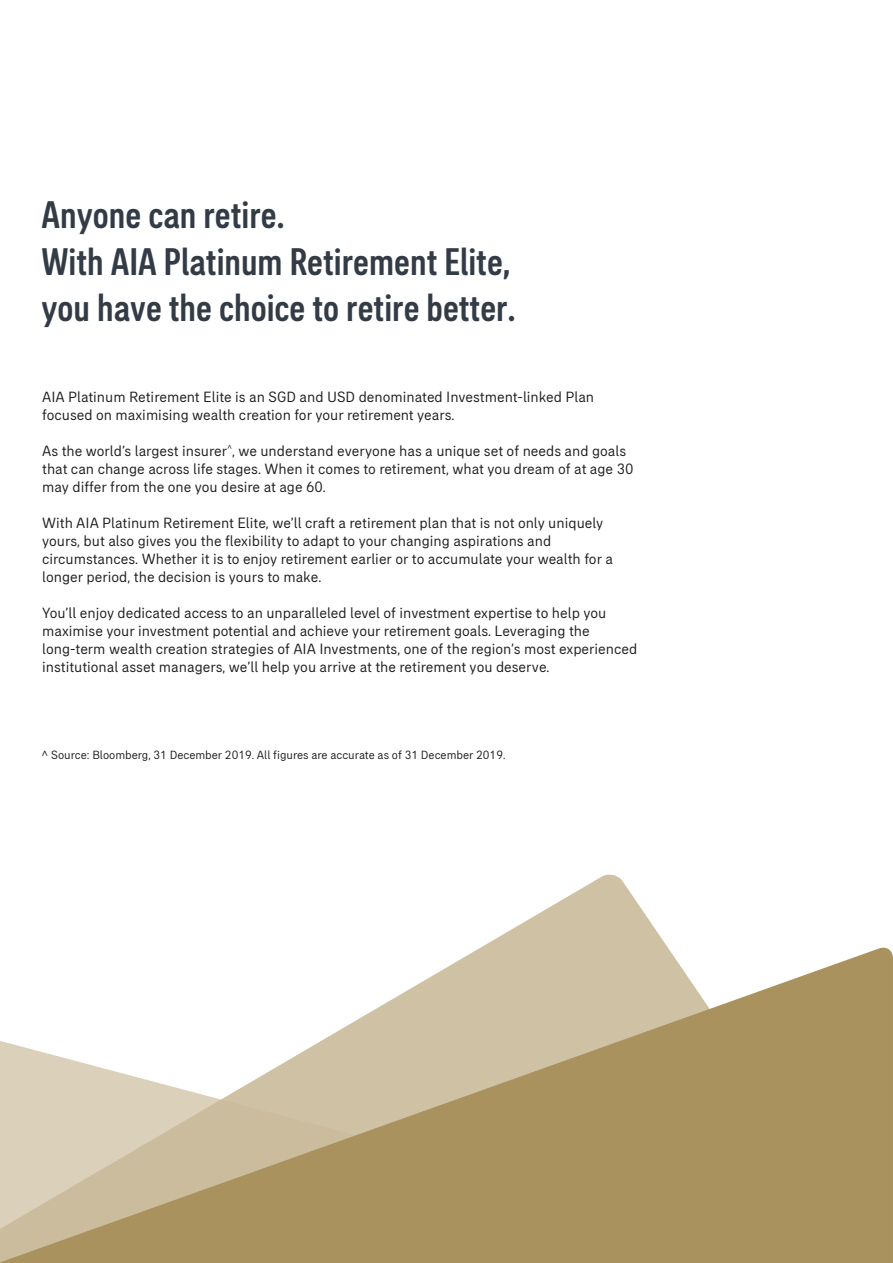
<style>
.page{position:relative;width:893px;height:1263px;background:#fff}
.page>*{position:absolute;margin:0;border:0;box-sizing:border-box;transform-origin:0 0}
.t1{font:500 condensed 39px/46.8px "AIA Everest";color:#333c46}
.t2{font:15px/18px "AIA Everest";color:#1d1d1b}
.t3{font:12px "AIA Everest";color:#1d1d1b}
</style>
<div class="page">
<svg style="left:483px;top:875px;width:184px;height:71px;fill:#cec1a4"></svg>
<svg style="left:0;top:946px;width:893px;height:317px;fill:#a9925d"></svg>
<hr style="left:889px;top:957px;width:4px;height:306px;background:#a7925d">
<h1 class="t1" style="left:42px;top:191px;width:475px">Anyone can retire.<br>With AIA Platinum Retirement Elite, you have the choice to retire better.</h1>
<p class="t2" style="left:42px;top:388px;width:554px">AIA Platinum Retirement Elite is an SGD and USD denominated Investment-linked Plan focused on maximising wealth creation for your retirement years.</p>
<p class="t2" style="left:42px;top:442px;width:593px">As the world’s largest insurer<sup>^</sup>, we understand everyone has a unique set of needs and goals that can change across life stages. When it comes to retirement, what you dream of at age 30 may differ from the one you desire at age 60.</p>
<p class="t2" style="left:42px;top:514px;width:572px">With AIA Platinum Retirement Elite, we’ll craft a retirement plan that is not only uniquely yours, but also gives you the flexibility to adapt to your changing aspirations and circumstances. Whether it is to enjoy retirement earlier or to accumulate your wealth for a longer period, the decision is yours to make.</p>
<p class="t2" style="left:42px;top:604px;width:597px">You’ll enjoy dedicated access to an unparalleled level of investment expertise to help you maximise your investment potential and achieve your retirement goals. Leveraging the long-term wealth creation strategies of AIA Investments, one of the region’s most experienced institutional asset managers, we’ll help you arrive at the retirement you deserve.</p>
<p class="t3" style="left:42px;top:748px;width:465px">^ Source: Bloomberg, 31 December 2019. All figures are accurate as of 31 December 2019.</p>
</div>
